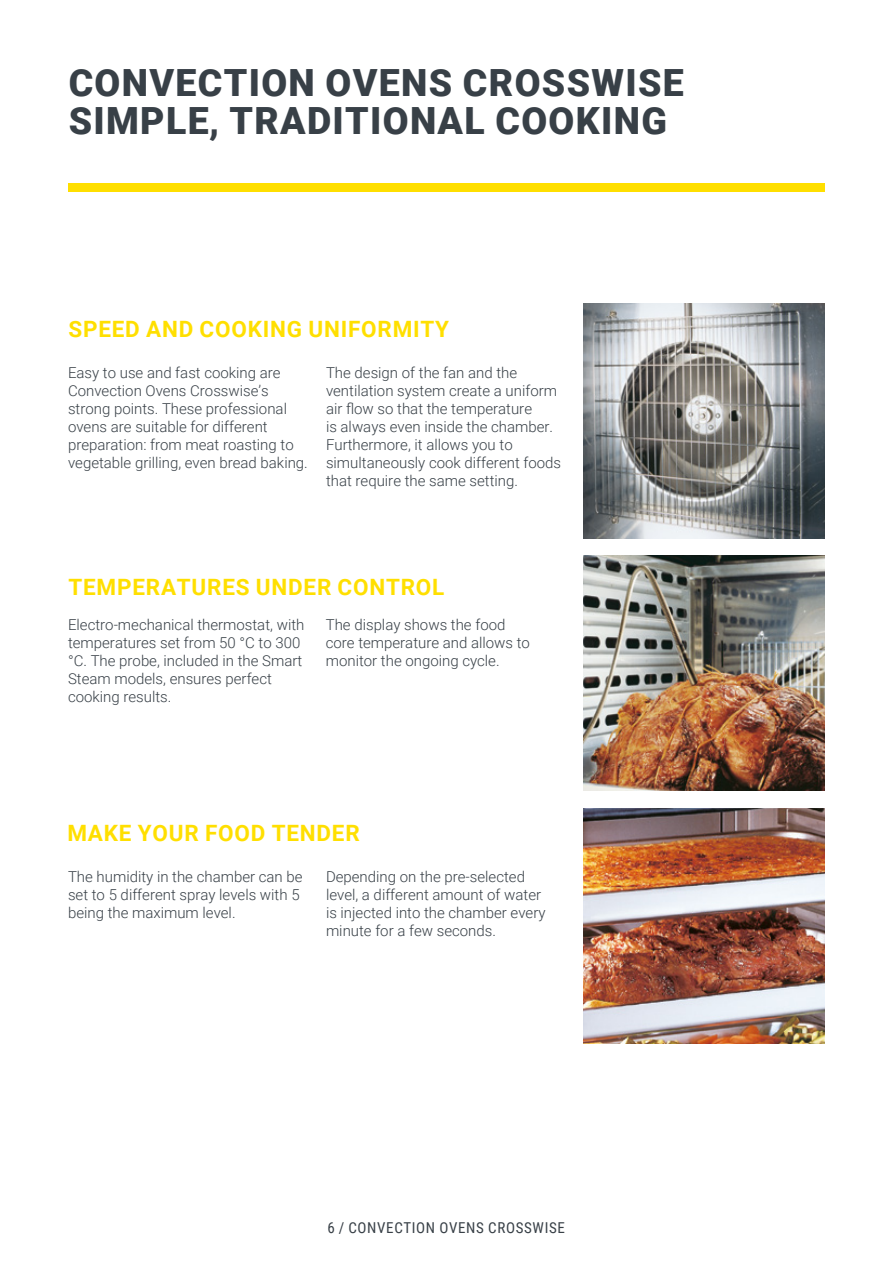
<style>
.page{position:relative;width:893px;height:1263px;background:#fff}
.page>*{position:absolute;margin:0;border:0;box-sizing:border-box;transform-origin:0 0}
.t1{font:900 37.5px/37.5px "Roboto";letter-spacing:.035em;color:#384047}
.t2{font:700 22.5px "Roboto";letter-spacing:.035em;color:#ffdf00}
.t3{font:300 15px/18px "Roboto";color:#384047}
.t4{font:15px "Roboto Condensed";letter-spacing:.045em;color:#384047}
</style>
<div class="page">
<img style="left:584px;top:808px;width:241px;height:235px">
<img style="left:584px;top:556px;width:241px;height:235px">
<img style="left:584px;top:304px;width:241px;height:235px">
<div style="left:68px;top:183px;width:757px;height:8px;background:#ffdf00"></div>
<h1 class="t1" style="left:69px;top:63px;width:617px">CONVECTION OVENS CROSSWISE<br>SIMPLE, TRADITIONAL COOKING</h1>
<h2 class="t2" style="left:68px;top:313px;width:382px">SPEED AND COOKING UNIFORMITY</h2>
<p class="t3" style="left:326px;top:363px;width:237px">The design of the fan and the ventilation system create a uniform air flow so that the temperature<br>is always even inside the chamber.<br>Furthermore, it allows you to simultaneously cook different foods that require the same setting.</p>
<p class="t3" style="left:68px;top:363px;width:241px">Easy to use and fast cooking are Convection Ovens Crosswise’s strong points. These professional ovens are suitable for different preparation: from meat roasting to vegetable grilling, even bread baking.</p>
<h2 class="t2" style="left:68px;top:572px;width:377px">TEMPERATURES UNDER CONTROL</h2>
<p class="t3" style="left:68px;top:615px;width:238px">Electro-mechanical thermostat, with temperatures set from 50 °C to 300 °C. The probe, included in the Smart<br>Steam models, ensures perfect cooking results.</p>
<p class="t3" style="left:326px;top:615px;width:206px">The display shows the food core temperature and allows to monitor the ongoing cycle.</p>
<h2 class="t2" style="left:67px;top:817px;width:294px">MAKE YOUR FOOD TENDER</h2>
<p class="t3" style="left:326px;top:867px;width:221px">Depending on the pre-selected level, a different amount of water is injected into the chamber every minute for a few seconds.</p>
<p class="t3" style="left:68px;top:867px;width:236px">The humidity in the chamber can be set to 5 different spray levels with 5 being the maximum level.</p>
<p class="t4" style="left:328px;top:1217px;width:239px">6 / CONVECTION OVENS CROSSWISE</p>
</div>
